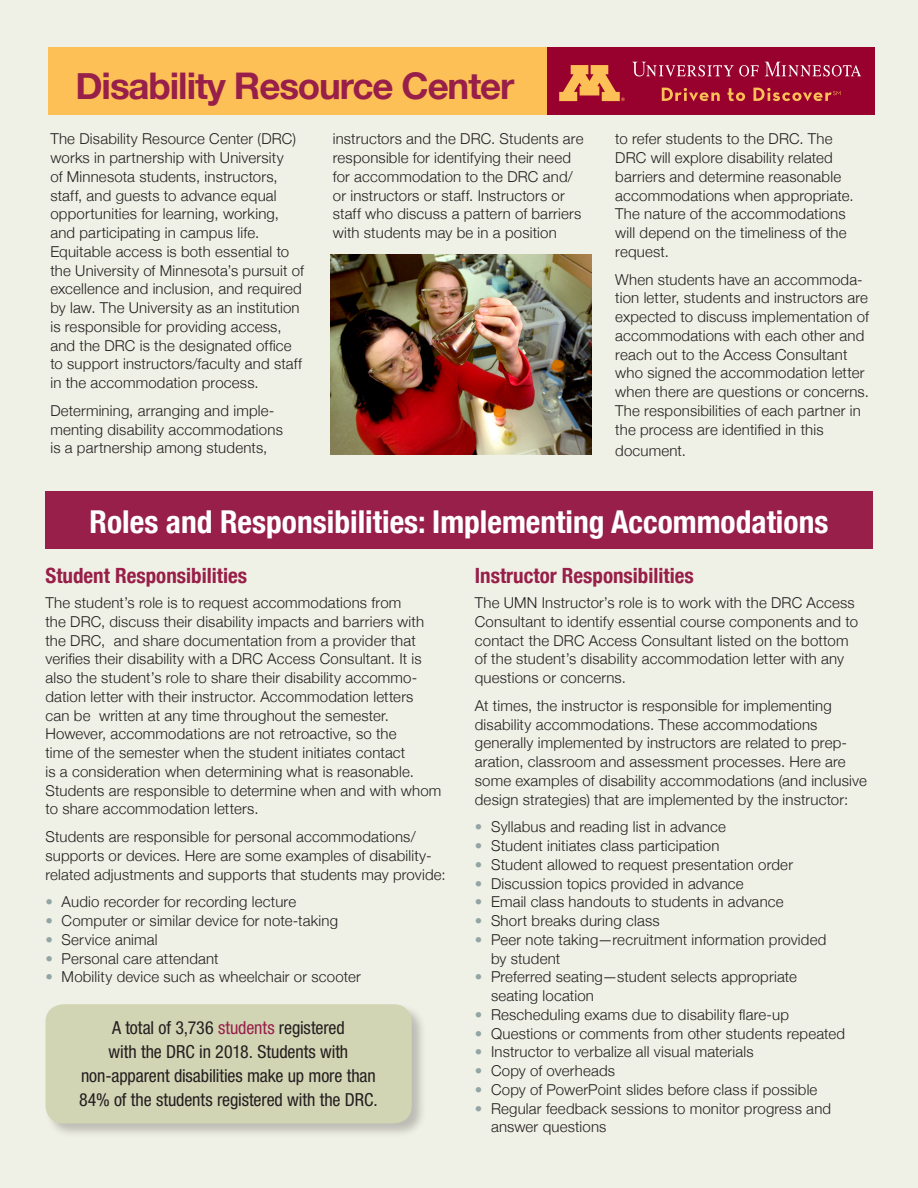
<style>
.page{position:relative;width:918px;height:1188px;background:#f0f1e6}
.page>*{position:absolute;margin:0;border:0;box-sizing:border-box;transform-origin:0 0}
.t1{font:700 36.75px "Helvetica Neue";letter-spacing:-.03em;color:#971f49}
.t2{font:700 condensed 31.5px "Helvetica Neue";color:#fff}
.t3{font:700 condensed 21px "Helvetica Neue";color:#971f49}
.Pull_quote{font:condensed 18px/24px "Helvetica Neue LT Pro";letter-spacing:-.005em;color:#231f20;text-align:center}
.body_text{font:300 15px/18.8px "Helvetica Neue";letter-spacing:.01em;color:#231f20}
.s1{color:#91a5a4}
.s2{color:#971f49}
</style>
<div class="page">
<div style="left:546px;top:48px;width:328px;height:67px;background:#98012d"></div>
<div style="left:48px;top:48px;width:498px;height:67px;background:#fdc056"></div>
<svg style="left:559px;top:65px;width:66px;height:36px"></svg>
<svg style="left:765px;top:62px;width:96px;height:15px"></svg>
<svg style="left:632px;top:62px;width:127px;height:15px"></svg>
<svg style="left:662px;top:88px;width:58px;height:13px"></svg>
<svg style="left:728px;top:88px;width:17px;height:13px"></svg>
<svg style="left:753px;top:88px;width:88px;height:13px"></svg>
<div style="left:45px;top:491px;width:828px;height:58px;background:#971f49"></div>
<div style="left:44px;top:1003px;width:383px;height:135px;background:#231f20;opacity:.25"></div>
<div style="left:45px;top:1004px;width:367px;height:120px;background:#d2d5b4;border-radius:18px"></div>
<img style="left:330px;top:255px;width:261px;height:200px">
<p class="t1" style="left:76px;top:63px;width:440px">Disability Resource Center</p>
<p class="body_text" style="left:50px;top:129px;width:255px">The Disability Resource Center (DRC) works in partnership with University<br>of Minnesota students, instructors, staff, and guests to advance equal opportunities for learning, working, and participating in campus life.<br>Equitable access is both essential to the University of Minnesota’s pursuit of excellence and inclusion, and required by law. The University as an institution is responsible for providing access, and the DRC is the designated office to support instructors/faculty and staff in the accommodation process.</p>
<p class="body_text" style="left:50px;top:401px;width:234px">Determining, arranging and imple&shy;menting disability accommodations is a partnership among students,</p>
<p class="body_text" style="left:333px;top:129px;width:252px">instructors and the DRC. Students are responsible for identifying their need for accommodation to the DRC and/ or instructors or staff. Instructors or staff who discuss a pattern of barriers with students may be in a position</p>
<p class="body_text" style="left:615px;top:129px;width:240px">to refer students to the DRC. The<br>DRC will explore disability related barriers and determine reasonable accommodations when appropriate.<br>The nature of the accommodations will depend on the timeliness of the request.</p>
<p class="body_text" style="left:615px;top:270px;width:255px">When students have an accommoda&shy;tion letter, students and instructors are expected to discuss implementation of accommodations with each other and reach out to the Access Consultant who signed the accommodation letter when there are questions or concerns.<br>The responsibilities of each partner in the process are identified in this</p>
<p class="body_text" style="left:615px;top:441px;width:72px">document.</p>
<h1 class="t2" style="left:90px;top:503px;width:740px">Roles and Responsibilities: Implementing Accommodations</h1>
<h2 class="t3" style="left:475px;top:562px;width:221px">Instructor Responsibilities</h2>
<p class="body_text" style="left:475px;top:593px;width:385px">The UMN Instructor’s role is to work with the DRC Access Consultant to identify essential course components and to contact the DRC Access Consultant listed on the bottom of the student’s disability accommodation letter with any questions or concerns.</p>
<p class="body_text" style="left:475px;top:696px;width:393px">At times, the instructor is responsible for implementing disability accommodations. These accommodations generally implemented by instructors are related to prep&shy;aration, classroom and assessment processes. Here are some examples of disability accommodations (and inclusive design strategies) that are implemented by the instructor:</p>
<p class="body_text" style="left:475px;top:817px;width:253px"><span class="s1">•</span> Syllabus and reading list in advance</p>
<p class="body_text" style="left:475px;top:836px;width:246px"><span class="s1">•</span> Student initiates class participation</p>
<p class="body_text" style="left:475px;top:855px;width:320px"><span class="s1">•</span> Student allowed to request presentation order</p>
<p class="body_text" style="left:475px;top:874px;width:270px"><span class="s1">•</span> Discussion topics provided in advance</p>
<p class="body_text" style="left:475px;top:892px;width:310px"><span class="s1">•</span> Email class handouts to students in advance</p>
<p class="body_text" style="left:475px;top:911px;width:186px"><span class="s1">•</span> Short breaks during class</p>
<p class="body_text" style="left:491px;top:930px;width:337px;text-indent:-16px"><span class="s1">•</span> Peer note taking—recruitment information provided by student</p>
<p class="body_text" style="left:491px;top:967px;width:307px;text-indent:-16px"><span class="s1">•</span> Preferred seating—student selects appropriate seating location</p>
<p class="body_text" style="left:475px;top:1005px;width:316px"><span class="s1">•</span> Rescheduling exams due to disability flare-up</p>
<p class="body_text" style="left:475px;top:1024px;width:372px"><span class="s1">•</span> Questions or comments from other students repeated</p>
<p class="body_text" style="left:475px;top:1042px;width:280px"><span class="s1">•</span> Instructor to verbalize all visual materials</p>
<p class="body_text" style="left:475px;top:1061px;width:142px"><span class="s1">•</span> Copy of overheads</p>
<p class="body_text" style="left:475px;top:1080px;width:344px"><span class="s1">•</span> Copy of PowerPoint slides before class if possible</p>
<p class="body_text" style="left:491px;top:1099px;width:342px;text-indent:-16px"><span class="s1">•</span> Regular feedback sessions to monitor progress and answer questions</p>
<h2 class="t3" style="left:45px;top:562px;width:203px">Student Responsibilities</h2>
<p class="body_text" style="left:45px;top:593px;width:397px">The student’s role is to request accommodations from<br>the DRC, discuss their disability impacts and barriers with the DRC, and share documentation from a provider that verifies their disability with a DRC Access Consultant. It is also the student’s role to share their disability accommo&shy;dation letter with their instructor. Accommodation letters<br>can be written at any time throughout the semester.<br>However, accommodations are not retroactive, so the<br>time of the semester when the student initiates contact<br>is a consideration when determining what is reasonable.<br>Students are responsible to determine when and with whom to share accommodation letters.</p>
<p class="body_text" style="left:45px;top:827px;width:402px">Students are responsible for personal accommodations/ supports or devices. Here are some examples of disability&shy;related adjustments and supports that students may provide:</p>
<p class="body_text" style="left:45px;top:892px;width:252px"><span class="s1">•</span> Audio recorder for recording lecture</p>
<p class="body_text" style="left:45px;top:911px;width:294px"><span class="s1">•</span> Computer or similar device for note-taking</p>
<p class="body_text" style="left:45px;top:930px;width:114px"><span class="s1">•</span> Service animal</p>
<p class="body_text" style="left:45px;top:949px;width:175px"><span class="s1">•</span> Personal care attendant</p>
<p class="body_text" style="left:45px;top:967px;width:317px"><span class="s1">•</span> Mobility device such as wheelchair or scooter</p>
<p class="Pull_quote" style="left:79px;top:1016px;width:300px">A total of 3,736 <span class="s2">students</span> registered<br>with the DRC in 2018. Students with non-apparent disabilities make up more than 84% of the students registered with the DRC.</p>
</div>
